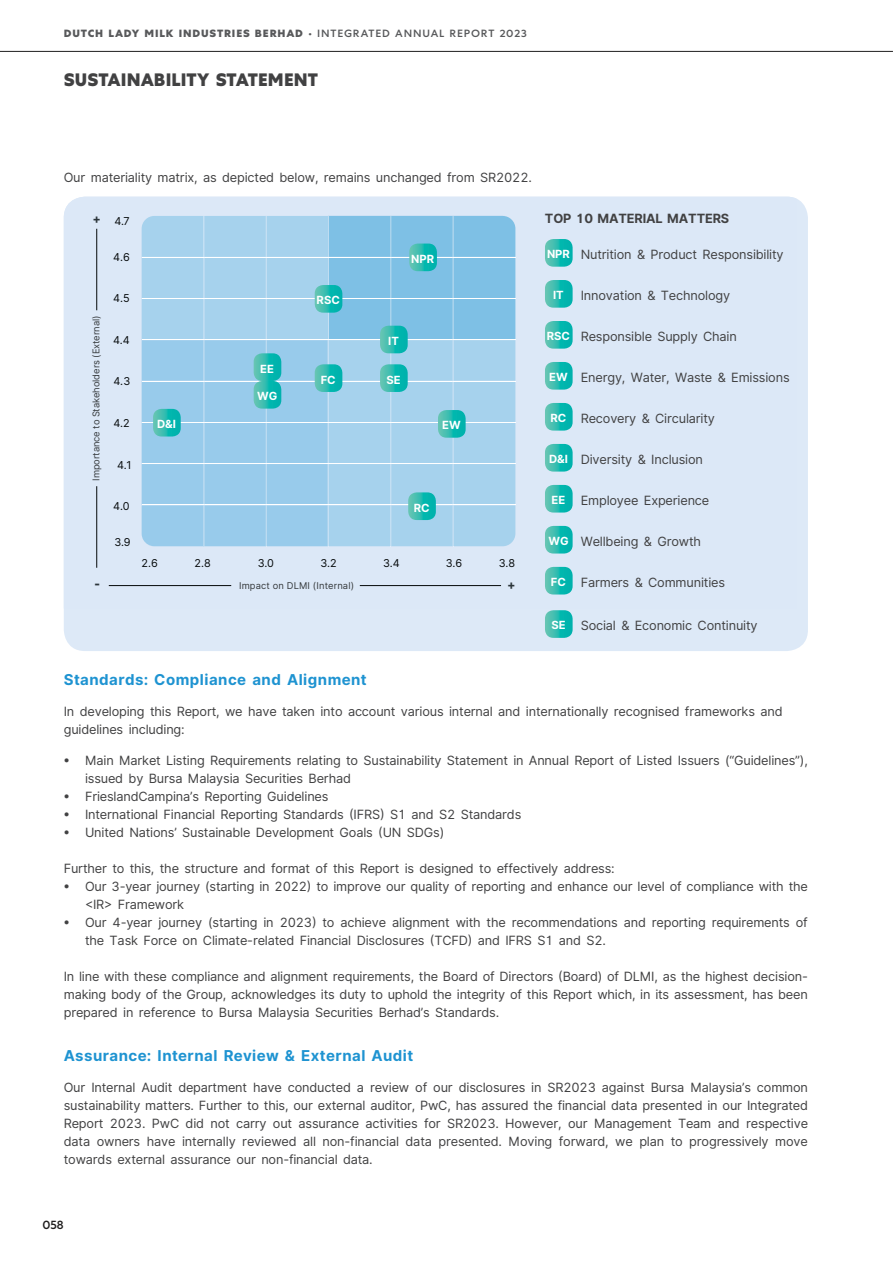
<style>
.page{position:relative;width:893px;height:1263px;background:#fff}
.page>*{position:absolute;margin:0;border:0;box-sizing:border-box;transform-origin:0 0}
.t1{font:800 18px "Centra No 1";color:#414142}
.t2{font:700 15px "Inter";letter-spacing:.03em;color:#1e93d1}
.t3{font:700 13.05px "Centra No 1";color:#2c353a}
.t4{font:12.75px/18px "Inter";letter-spacing:-.015em;color:#414142}
.t5{font:700 12.75px "Inter";letter-spacing:-.01em;color:#414142}
.t6{font:500 12px "Centra No 1";color:#201e1e}
.t7{font:700 11.25px "Inter";color:#fff}
.t8{font:10.8px "Inter";color:#05090a}
.t9{font:800 10.5px "Centra No 1";letter-spacing:.075em;color:#58595b;scale:1.05 1}
.t10{font:9.3px "Inter";letter-spacing:-.01em;color:#35393c}
.t11{font:9.3px "Inter";letter-spacing:.015em;color:#35393c}
.s1{font-weight:500}
.s2{font-weight:700;font-size:11.25px;color:#fff}
</style>
<div class="page">
<div style="left:64px;top:197px;width:744px;height:454px;background:#dde9f7;border-radius:21px"></div>
<svg style="left:64px;top:197px;width:732px;height:398px"></svg>
<hr style="left:96px;top:229px;width:1px;height:81px;background:#05090a">
<hr style="left:96px;top:486px;width:1px;height:82px;background:#05090a">
<hr style="left:109px;top:585px;width:122px;height:1px;background:#05090a">
<hr style="left:360px;top:585px;width:141px;height:1px;background:#05090a">
<svg style="left:142px;top:216px;width:373px;height:331px;background:#9dcdeb"></svg>
<svg style="left:545px;top:239px;width:28px;height:28px"></svg>
<svg style="left:545px;top:280px;width:28px;height:28px"></svg>
<svg style="left:545px;top:321px;width:28px;height:28px"></svg>
<svg style="left:545px;top:362px;width:28px;height:28px"></svg>
<svg style="left:545px;top:403px;width:28px;height:28px"></svg>
<svg style="left:545px;top:485px;width:28px;height:27px"></svg>
<svg style="left:545px;top:526px;width:28px;height:27px"></svg>
<svg style="left:545px;top:567px;width:28px;height:27px"></svg>
<svg style="left:545px;top:444px;width:28px;height:28px"></svg>
<svg style="left:545px;top:610px;width:28px;height:28px"></svg>
<svg style="left:409px;top:244px;width:28px;height:27px"></svg>
<svg style="left:153px;top:409px;width:28px;height:27px"></svg>
<svg style="left:438px;top:410px;width:28px;height:28px"></svg>
<svg style="left:315px;top:364px;width:27px;height:28px"></svg>
<svg style="left:380px;top:364px;width:28px;height:28px"></svg>
<svg style="left:380px;top:326px;width:28px;height:27px"></svg>
<svg style="left:315px;top:285px;width:27px;height:28px"></svg>
<svg style="left:408px;top:492px;width:28px;height:28px"></svg>
<svg style="left:254px;top:353px;width:27px;height:28px"></svg>
<svg style="left:254px;top:381px;width:27px;height:28px"></svg>
<hr style="left:0;top:51px;width:893px;height:1px;background:#201e1e">
<p class="t9" style="left:64px;top:27px;width:442px">DUTCH LADY MILK INDUSTRIES BERHAD <span class="s1">• INTEGRATED ANNUAL REPORT 2023</span></p>
<h1 class="t1" style="left:64px;top:69px;width:256px">SUSTAINABILITY STATEMENT</h1>
<p class="t4" style="left:64px;top:170px;width:470px">Our materiality matrix, as depicted below, remains unchanged from SR2022.</p>
<p class="t3" style="left:93px;top:215px;width:9px">+</p>
<p class="t10" style="left:91px;top:481px;width:167px;rotate:-90deg">Importance to Stakeholders (External)</p>
<p class="t8" style="left:114px;top:214px;width:17px">4.7</p>
<p class="t8" style="left:113px;top:250px;width:18px">4.6</p>
<p class="t8" style="left:113px;top:292px;width:18px">4.5</p>
<p class="t8" style="left:113px;top:334px;width:18px">4.4</p>
<p class="t8" style="left:113px;top:375px;width:18px">4.3</p>
<p class="t8" style="left:113px;top:417px;width:18px">4.2</p>
<p class="t8" style="left:117px;top:458px;width:16px">4.1</p>
<p class="t8" style="left:113px;top:500px;width:18px">4.0</p>
<p class="t8" style="left:114px;top:536px;width:17px">3.9</p>
<p class="t7" style="left:260px;top:364px;width:15px">EE</p>
<p class="t7" style="left:257px;top:392px;width:22px">WG</p>
<p class="t7" style="left:411px;top:254px;width:24px">NPR</p>
<p class="t7" style="left:317px;top:296px;width:25px">RSC</p>
<p class="t7" style="left:388px;top:337px;width:12px">IT</p>
<p class="t7" style="left:321px;top:375px;width:17px">FC</p>
<p class="t7" style="left:386px;top:375px;width:16px">SE</p>
<p class="t7" style="left:157px;top:420px;width:20px">D&amp;I</p>
<p class="t7" style="left:442px;top:421px;width:20px">EW</p>
<p class="t7" style="left:414px;top:503px;width:17px">RC</p>
<p class="t8" style="left:142px;top:556px;width:18px">2.6</p>
<p class="t8" style="left:195px;top:556px;width:18px">2.8</p>
<p class="t8" style="left:258px;top:556px;width:18px">3.0</p>
<p class="t8" style="left:320px;top:556px;width:18px">3.2</p>
<p class="t8" style="left:383px;top:556px;width:18px">3.4</p>
<p class="t8" style="left:446px;top:556px;width:18px">3.6</p>
<p class="t8" style="left:499px;top:556px;width:18px">3.8</p>
<p class="t11" style="left:239px;top:580px;width:117px">Impact on DLMI (Internal)</p>
<p class="t3" style="left:94px;top:579px;width:7px">-</p>
<p class="t3" style="left:508px;top:580px;width:9px">+</p>
<p class="t5" style="left:545px;top:213px;width:186px">TOP 10 MATERIAL MATTERS</p>
<p class="t4" style="left:547px;top:247px;width:238px"><span class="s2">NPR</span> Nutrition &amp; Product Responsibility</p>
<p class="t7" style="left:553px;top:291px;width:12px">IT</p>
<p class="t4" style="left:581px;top:288px;width:151px">Innovation &amp; Technology</p>
<p class="t4" style="left:547px;top:329px;width:192px"><span class="s2">RSC</span> Responsible Supply Chain</p>
<p class="t4" style="left:549px;top:370px;width:242px"><span class="s2">EW</span> Energy, Water, Waste &amp; Emissions</p>
<p class="t4" style="left:551px;top:411px;width:166px"><span class="s2">RC</span> Recovery &amp; Circularity</p>
<p class="t4" style="left:549px;top:452px;width:155px"><span class="s2">D&amp;I</span> Diversity &amp; Inclusion</p>
<p class="t4" style="left:552px;top:493px;width:159px"><span class="s2">EE</span> Employee Experience</p>
<p class="t4" style="left:548px;top:534px;width:154px"><span class="s2">WG</span> Wellbeing &amp; Growth</p>
<p class="t4" style="left:551px;top:575px;width:176px"><span class="s2">FC</span> Farmers &amp; Communities</p>
<p class="t4" style="left:551px;top:618px;width:208px"><span class="s2">SE</span> Social &amp; Economic Continuity</p>
<p class="t2" style="left:64px;top:674px;width:304px">Standards: Compliance and Alignment</p>
<p class="t4" style="left:64px;top:704px;width:720px">In developing this Report, we have taken into account various internal and internationally recognised frameworks and guidelines including:</p>
<p class="t4" style="left:85px;top:752px;width:724px;text-indent:-21px">• Main Market Listing Requirements relating to Sustainability Statement in Annual Report of Listed Issuers (“Guidelines”), issued by Bursa Malaysia Securities Berhad</p>
<p class="t4" style="left:64px;top:788px;width:266px">• FrieslandCampina’s Reporting Guidelines</p>
<p class="t4" style="left:64px;top:806px;width:459px">• International Financial Reporting Standards (IFRS) S1 and S2 Standards</p>
<p class="t4" style="left:64px;top:824px;width:382px">• United Nations’ Sustainable Development Goals (UN SDGs)</p>
<p class="t4" style="left:64px;top:860px;width:552px">Further to this, the structure and format of this Report is designed to effectively address:</p>
<p class="t4" style="left:85px;top:878px;width:724px;text-indent:-21px">• Our 3-year journey (starting in 2022) to improve our quality of reporting and enhance our level of compliance with the &lt;IR&gt; Framework</p>
<p class="t4" style="left:85px;top:914px;width:724px;text-indent:-21px">• Our 4-year journey (starting in 2023) to achieve alignment with the recommendations and reporting requirements of the Task Force on Climate-related Financial Disclosures (TCFD) and IFRS S1 and S2.</p>
<p class="t4" style="left:64px;top:968px;width:746px;text-align:justify">In line with these compliance and alignment requirements, the Board of Directors (Board) of DLMI, as the highest decision&shy;making body of the Group, acknowledges its duty to uphold the integrity of this Report which, in its assessment, has been prepared in reference to Bursa Malaysia Securities Berhad’s Standards.</p>
<p class="t2" style="left:64px;top:1050px;width:351px">Assurance: Internal Review &amp; External Audit</p>
<p class="t4" style="left:64px;top:1080px;width:746px;text-align:justify">Our Internal Audit department have conducted a review of our disclosures in SR2023 against Bursa Malaysia’s common sustainability matters. Further to this, our external auditor, PwC, has assured the financial data presented in our Integrated Report 2023. PwC did not carry out assurance activities for SR2023. However, our Management Team and respective data owners have internally reviewed all non-financial data presented. Moving forward, we plan to progressively move towards external assurance our non-financial data.</p>
<p class="t6" style="left:43px;top:1218px;width:23px">058</p>
</div>
